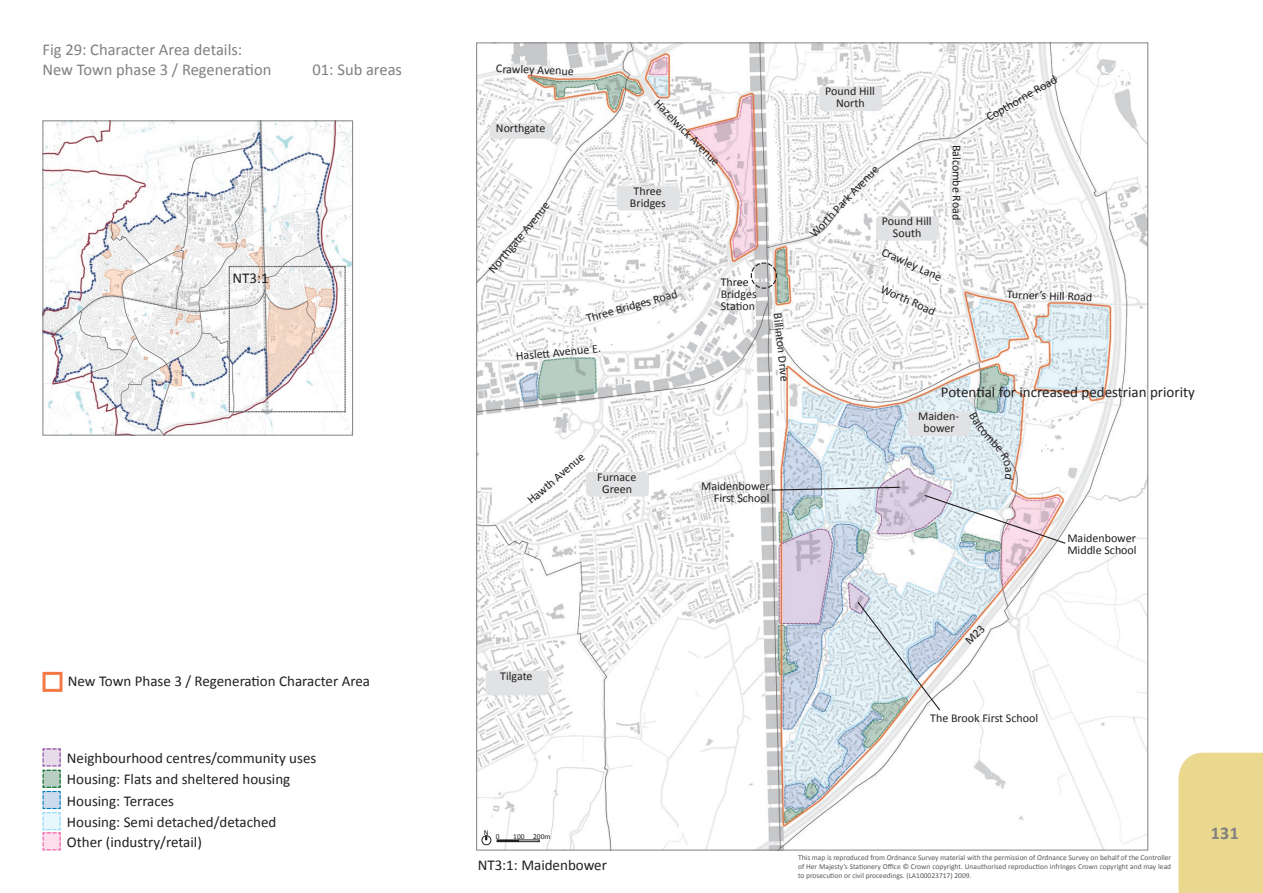
<style>
.page{position:relative;width:1263px;height:893px;background:#fff}
.page>*{position:absolute;margin:0;border:0;box-sizing:border-box;transform-origin:0 0}
.t1{font:700 18px "Calibri";color:#808080}
.t2{font:16.5px/19.8px "Calibri";color:#7e8083}
.t3{font:15px/20.1px "Calibri";color:#231f20}
.t4{font:12px/12px "Calibri";color:#231f20;text-align:center}
.t5{font:7.5px/9px "Calibri";color:#57585a;text-align:justify}
.t6{font:7.5px "Calibri";color:#231f20}
</style>
<div class="page">
<img style="left:478px;top:45px;width:668px;height:803px">
<div style="left:43px;top:672px;width:20px;height:20px;border:3px solid #f57945"></div>
<svg style="left:42px;top:748px;width:19px;height:103px"></svg>
<div style="left:497px;top:840px;width:21px;height:2px;border:1px solid #231f20"></div>
<div style="left:518px;top:840px;width:21px;height:2px;border:1px solid #231f20"></div>
<div style="left:482px;top:835px;width:9px;height:10px;border:1px solid #231f20;border-radius:50%"></div>
<svg style="left:750px;top:262px;width:27px;height:27px"></svg>
<div style="left:490px;top:123px;width:63px;height:16px;background:#e1e2e4;border-radius:4px"></div>
<div style="left:617px;top:186px;width:63px;height:24px;background:#e1e2e4;border-radius:4px"></div>
<div style="left:586px;top:472px;width:63px;height:24px;background:#e1e2e4;border-radius:4px"></div>
<div style="left:486px;top:671px;width:63px;height:24px;background:#e1e2e4;border-radius:4px"></div>
<div style="left:908px;top:411px;width:63px;height:25px;background:#e1e2e4;border-radius:4px"></div>
<div style="left:876px;top:216px;width:63px;height:25px;background:#e1e2e4;border-radius:4px"></div>
<div style="left:819px;top:86px;width:63px;height:25px;background:#e1e2e4;border-radius:4px"></div>
<svg style="left:771px;top:486px;width:130px;height:5px"></svg>
<img style="left:923px;top:494px;width:144px;height:51px">
<svg style="left:856px;top:600px;width:85px;height:112px"></svg>
<img style="left:45px;top:122px;width:306px;height:311px">
<div style="left:43px;top:120px;width:310px;height:315px;border:1px solid #808285"></div>
<svg style="left:228px;top:265px;width:119px;height:148px"></svg>
<div style="left:1178px;top:753px;width:85px;height:140px;background:#ead88e"></div>
<svg style="left:965px;top:625px;width:20px;height:20px"></svg>
<svg style="left:969px;top:412px;width:44px;height:67px"></svg>
<h2 class="t2" style="left:43px;top:39px;width:230px">Fig 29: Character Area details:<br>New Town phase 3 / Regeneration</h2>
<h2 class="t2" style="left:313px;top:59px;width:91px">01: Sub areas</h2>
<p class="t3" style="left:232px;top:268px;width:38px">NT3:1</p>
<p class="t3" style="left:68px;top:671px;width:304px">New Town Phase 3 / Regeneration Character Area</p>
<p class="t3" style="left:67px;top:747px;width:251px">Neighbourhood centres/community uses</p>
<p class="t3" style="left:67px;top:769px;width:225px">Housing: Flats and sheltered housing</p>
<p class="t3" style="left:67px;top:790px;width:109px">Housing: Terraces</p>
<p class="t3" style="left:67px;top:811px;width:211px">Housing: Semi detached/detached<br>Other (industry/retail)</p>
<p class="t4" style="left:496px;top:62px;width:79px;rotate:2deg">Crawley Avenue</p>
<p class="t4" style="left:496px;top:122px;width:51px">Northgate</p>
<p class="t4" style="left:486px;top:268px;width:90px;rotate:-51deg">Northgate Avenue</p>
<p class="t4" style="left:661px;top:97px;width:89px;rotate:45deg">Hazelwick Avenue</p>
<p class="t4" style="left:630px;top:184px;width:37px;text-align:left">Three<br>Bridges</p>
<p class="t4" style="left:585px;top:312px;width:96px;rotate:-16deg">Three Bridges Road</p>
<p class="t4" style="left:721px;top:276px;width:37px;text-align:left">Three<br>Bridges<br>Station</p>
<p class="t4" style="left:515px;top:350px;width:87px;rotate:-6deg">Haslett Avenue E.</p>
<p class="t4" style="left:784px;top:312px;width:70px;rotate:84deg">Billinton Drive</p>
<p class="t4" style="left:525px;top:496px;width:73px;rotate:-41deg">Hawth Avenue</p>
<p class="t4" style="left:597px;top:470px;width:41px">Furnace<br>Green</p>
<p class="t4" style="left:701px;top:479px;width:70px;text-align:right">Maidenbower<br>First School</p>
<p class="t4" style="left:825px;top:85px;width:51px">Pound Hill<br>North</p>
<p class="t4" style="left:807px;top:231px;width:96px;rotate:-47deg">Worth Park Avenue</p>
<p class="t4" style="left:882px;top:214px;width:51px">Pound Hill<br>South</p>
<p class="t4" style="left:885px;top:245px;width:66px;rotate:24deg">Crawley Lane</p>
<p class="t4" style="left:884px;top:282px;width:60px;rotate:24deg">Worth Road</p>
<p class="t4" style="left:963px;top:145px;width:77px;rotate:90deg">Balcombe Road</p>
<p class="t4" style="left:984px;top:112px;width:81px;rotate:-30deg">Copthorne Road</p>
<p class="t4" style="left:1007px;top:288px;width:87px;rotate:2deg">Turner’s Hill Road</p>
<p class="t3" style="left:941px;top:381px;width:256px">Potential for increased pedestrian priority</p>
<p class="t4" style="left:918px;top:410px;width:43px">Maiden&shy;bower</p>
<p class="t4" style="left:1067px;top:532px;width:71px;text-align:left">Maidenbower<br>Middle School</p>
<p class="t4" style="left:500px;top:669px;width:34px">Tilgate</p>
<p class="t6" style="left:484px;top:828px;width:6px">N</p>
<p class="t6" style="left:496px;top:831px;width:5px">0</p>
<p class="t6" style="left:513px;top:831px;width:39px">100 200m</p>
<p class="t3" style="left:478px;top:854px;width:131px">NT3:1: Maidenbower</p>
<p class="t4" style="left:930px;top:712px;width:110px">The Brook First School</p>
<p class="t5" style="left:798px;top:853px;width:375px">This map is reproduced from Ordnance Survey material with the permission of Ordnance Survey on behalf of the Controller of Her Majesty’s Stationery Office © Crown copyright. Unauthorised reproduction infringes Crown copyright and may lead to prosecution or civil proceedings. (LA100023717) 2009.</p>
<h1 class="t1" style="left:1211px;top:822px;width:30px">131</h1>
</div>
